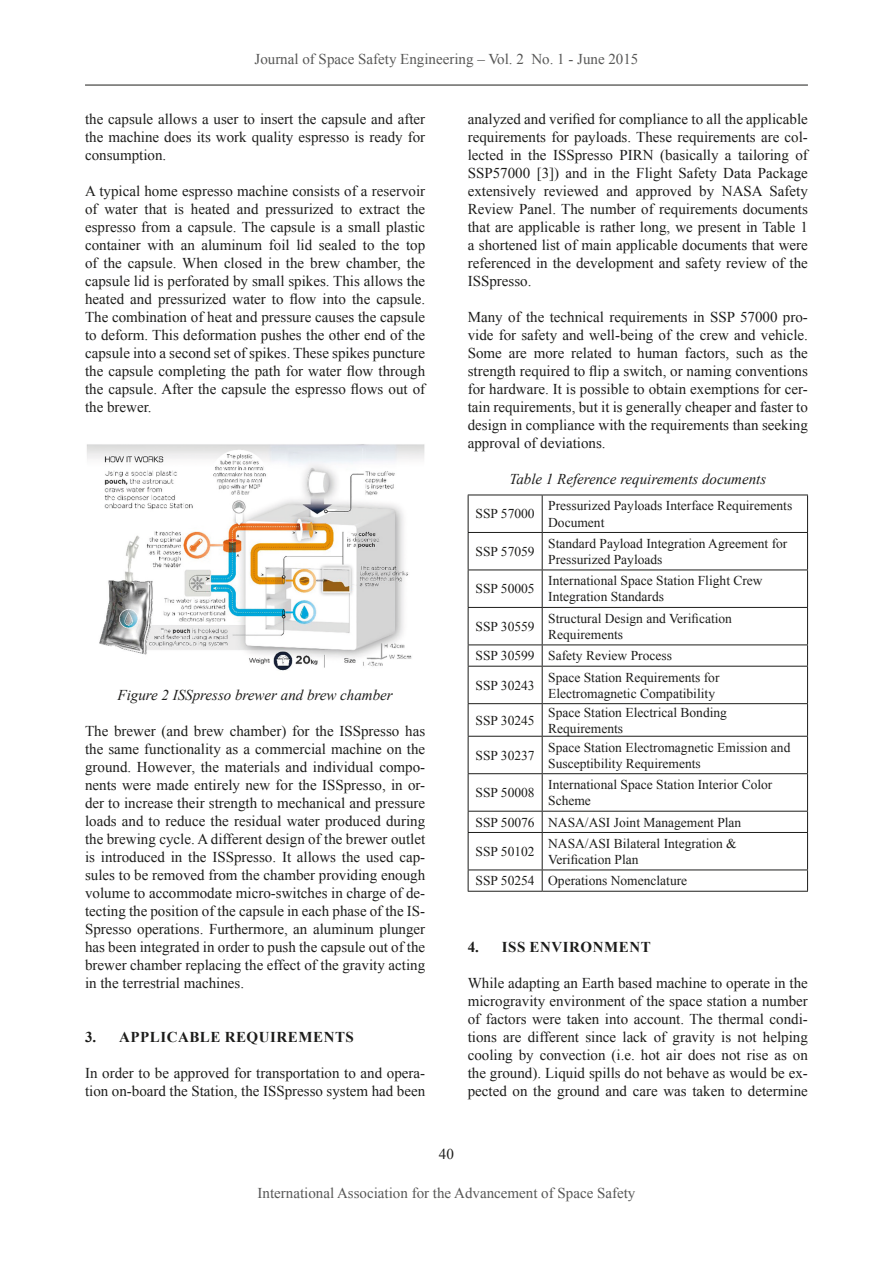
<style>
.page{position:relative;width:893px;height:1263px;background:#fff}
.page>*{position:absolute;margin:0;border:0;box-sizing:border-box;transform-origin:0 0}
.t1{font:15px/18px "Times New Roman";color:#1d1d1b;text-align:justify}
.t2{font:15px "Times New Roman";color:#575756}
.t3{font:italic 15px "Times New Roman";color:#1d1d1b}
.Titles{font:700 15px "Times New Roman";letter-spacing:.035em;color:#1d1d1b}
.Contenuto_tabella{font:13.5px/16.2px "Times New Roman";color:#1d1d1b}
</style>
<div class="page">
<img style="left:87px;top:444px;width:338px;height:227px">
<hr style="left:468px;top:495px;width:74px;height:1px;background:#1d1d1b">
<hr style="left:468px;top:495px;width:1px;height:37px;background:#1d1d1b">
<hr style="left:542px;top:495px;width:266px;height:1px;background:#1d1d1b">
<hr style="left:542px;top:495px;width:1px;height:37px;background:#1d1d1b">
<hr style="left:807px;top:495px;width:1px;height:37px;background:#1d1d1b">
<hr style="left:468px;top:532px;width:74px;height:1px;background:#1d1d1b">
<hr style="left:468px;top:533px;width:1px;height:37px;background:#1d1d1b">
<hr style="left:542px;top:532px;width:266px;height:1px;background:#1d1d1b">
<hr style="left:542px;top:533px;width:1px;height:37px;background:#1d1d1b">
<hr style="left:807px;top:533px;width:1px;height:37px;background:#1d1d1b">
<hr style="left:468px;top:570px;width:74px;height:1px;background:#1d1d1b">
<hr style="left:468px;top:570px;width:1px;height:37px;background:#1d1d1b">
<hr style="left:542px;top:570px;width:266px;height:1px;background:#1d1d1b">
<hr style="left:542px;top:570px;width:1px;height:37px;background:#1d1d1b">
<hr style="left:807px;top:570px;width:1px;height:37px;background:#1d1d1b">
<hr style="left:468px;top:607px;width:74px;height:1px;background:#1d1d1b">
<hr style="left:468px;top:608px;width:1px;height:36px;background:#1d1d1b">
<hr style="left:542px;top:607px;width:266px;height:1px;background:#1d1d1b">
<hr style="left:542px;top:608px;width:1px;height:36px;background:#1d1d1b">
<hr style="left:807px;top:608px;width:1px;height:36px;background:#1d1d1b">
<hr style="left:468px;top:644px;width:74px;height:1px;background:#1d1d1b">
<svg style="left:468px;top:645px;width:1px;height:21px"></svg>
<hr style="left:542px;top:644px;width:266px;height:1px;background:#1d1d1b">
<svg style="left:542px;top:645px;width:1px;height:21px"></svg>
<svg style="left:807px;top:645px;width:1px;height:21px"></svg>
<hr style="left:468px;top:666px;width:74px;height:1px;background:#1d1d1b">
<hr style="left:468px;top:666px;width:1px;height:37px;background:#1d1d1b">
<hr style="left:542px;top:666px;width:266px;height:1px;background:#1d1d1b">
<hr style="left:542px;top:666px;width:1px;height:37px;background:#1d1d1b">
<hr style="left:807px;top:666px;width:1px;height:37px;background:#1d1d1b">
<hr style="left:468px;top:703px;width:74px;height:1px;background:#1d1d1b">
<hr style="left:468px;top:704px;width:1px;height:32px;background:#1d1d1b">
<hr style="left:542px;top:703px;width:266px;height:1px;background:#1d1d1b">
<hr style="left:542px;top:704px;width:1px;height:32px;background:#1d1d1b">
<hr style="left:807px;top:704px;width:1px;height:32px;background:#1d1d1b">
<hr style="left:468px;top:736px;width:74px;height:1px;background:#1d1d1b">
<hr style="left:468px;top:737px;width:1px;height:36px;background:#1d1d1b">
<hr style="left:542px;top:736px;width:266px;height:1px;background:#1d1d1b">
<hr style="left:542px;top:737px;width:1px;height:36px;background:#1d1d1b">
<hr style="left:807px;top:737px;width:1px;height:36px;background:#1d1d1b">
<hr style="left:468px;top:773px;width:74px;height:1px;background:#1d1d1b">
<hr style="left:468px;top:774px;width:1px;height:37px;background:#1d1d1b">
<hr style="left:542px;top:773px;width:266px;height:1px;background:#1d1d1b">
<hr style="left:542px;top:774px;width:1px;height:37px;background:#1d1d1b">
<hr style="left:807px;top:774px;width:1px;height:37px;background:#1d1d1b">
<hr style="left:468px;top:811px;width:74px;height:1px;background:#1d1d1b">
<svg style="left:468px;top:811px;width:1px;height:21px"></svg>
<hr style="left:542px;top:811px;width:266px;height:1px;background:#1d1d1b">
<svg style="left:542px;top:811px;width:1px;height:21px"></svg>
<svg style="left:807px;top:811px;width:1px;height:21px"></svg>
<hr style="left:468px;top:832px;width:74px;height:1px;background:#1d1d1b">
<hr style="left:468px;top:833px;width:1px;height:36px;background:#1d1d1b">
<hr style="left:542px;top:832px;width:266px;height:1px;background:#1d1d1b">
<hr style="left:542px;top:833px;width:1px;height:36px;background:#1d1d1b">
<hr style="left:807px;top:833px;width:1px;height:36px;background:#1d1d1b">
<hr style="left:468px;top:869px;width:74px;height:1px;background:#1d1d1b">
<svg style="left:468px;top:870px;width:1px;height:21px"></svg>
<hr style="left:542px;top:869px;width:266px;height:1px;background:#1d1d1b">
<svg style="left:542px;top:870px;width:1px;height:21px"></svg>
<svg style="left:807px;top:870px;width:1px;height:21px"></svg>
<hr style="left:468px;top:891px;width:74px;height:1px;background:#1d1d1b">
<hr style="left:542px;top:891px;width:266px;height:1px;background:#1d1d1b">
<hr style="left:85px;top:85px;width:723px;height:1px;background:#1d1d1b">
<p class="t2" style="left:254px;top:48px;width:385px">Journal of Space Safety Engineering – Vol. 2 No. 1 - June 2015</p>
<p class="t1" style="left:85px;top:110px;width:342px">the capsule allows a user to insert the capsule and after the machine does its work quality espresso is ready for consumption.</p>
<p class="t1" style="left:85px;top:182px;width:342px">A typical home espresso machine consists of a reservoir of water that is heated and pressurized to extract the espresso from a capsule. The capsule is a small plastic container with an aluminum foil lid sealed to the top of the capsule. When closed in the brew chamber, the capsule lid is perforated by small spikes. This allows the heated and pressurized water to flow into the capsule.<br>The combination of heat and pressure causes the capsule to deform. This deformation pushes the other end of the capsule into a second set of spikes. These spikes puncture the capsule completing the path for water flow through the capsule. After the capsule the espresso flows out of the brewer.</p>
<p class="t3" style="left:117px;top:685px;width:277px">Figure 2 ISSpresso brewer and brew chamber</p>
<p class="t1" style="left:85px;top:722px;width:342px">The brewer (and brew chamber) for the ISSpresso has the same functionality as a commercial machine on the ground. However, the materials and individual compo&shy;nents were made entirely new for the ISSpresso, in or&shy;der to increase their strength to mechanical and pressure loads and to reduce the residual water produced during the brewing cycle. A different design of the brewer outlet is introduced in the ISSpresso. It allows the used cap&shy;sules to be removed from the chamber providing enough volume to accommodate micro-switches in charge of de&shy;tecting the position of the capsule in each phase of the IS-Spresso operations. Furthermore, an aluminum plunger has been integrated in order to push the capsule out of the brewer chamber replacing the effect of the gravity acting in the terrestrial machines.</p>
<p class="Titles" style="left:85px;top:1026px;width:270px">3. APPLICABLE REQUIREMENTS</p>
<p class="t1" style="left:85px;top:1064px;width:342px">In order to be approved for transportation to and opera&shy;tion on-board the Station, the ISSpresso system had been</p>
<p class="t1" style="left:468px;top:110px;width:342px">analyzed and verified for compliance to all the applicable requirements for payloads. These requirements are col&shy;lected in the ISSpresso PIRN (basically a tailoring of SSP57000 [3]) and in the Flight Safety Data Package extensively reviewed and approved by NASA Safety Review Panel. The number of requirements documents that are applicable is rather long, we present in Table 1 a shortened list of main applicable documents that were referenced in the development and safety review of the ISSpresso.</p>
<p class="t1" style="left:468px;top:308px;width:342px">Many of the technical requirements in SSP 57000 pro&shy;vide for safety and well-being of the crew and vehicle.<br>Some are more related to human factors, such as the strength required to flip a switch, or naming conventions for hardware. It is possible to obtain exemptions for cer&shy;tain requirements, but it is generally cheaper and faster to design in compliance with the requirements than seeking approval of deviations.</p>
<p class="t3" style="left:509px;top:469px;width:258px">Table 1 Reference requirements documents</p>
<p class="Contenuto_tabella" style="left:476px;top:505px;width:61px">SSP 57000</p>
<p class="Contenuto_tabella" style="left:548px;top:497px;width:246px">Pressurized Payloads Interface Requirements<br>Document</p>
<p class="Contenuto_tabella" style="left:476px;top:543px;width:61px">SSP 57059</p>
<p class="Contenuto_tabella" style="left:548px;top:535px;width:241px">Standard Payload Integration Agreement for<br>Pressurized Payloads</p>
<p class="Contenuto_tabella" style="left:476px;top:580px;width:61px">SSP 50005</p>
<p class="Contenuto_tabella" style="left:548px;top:572px;width:216px">International Space Station Flight Crew<br>Integration Standards</p>
<p class="Contenuto_tabella" style="left:476px;top:618px;width:61px">SSP 30559</p>
<p class="Contenuto_tabella" style="left:548px;top:610px;width:185px">Structural Design and Verification<br>Requirements</p>
<p class="Contenuto_tabella" style="left:476px;top:647px;width:61px">SSP 30599</p>
<p class="Contenuto_tabella" style="left:548px;top:647px;width:125px">Safety Review Process</p>
<p class="Contenuto_tabella" style="left:476px;top:676px;width:61px">SSP 30243</p>
<p class="Contenuto_tabella" style="left:548px;top:668px;width:173px">Space Station Requirements for<br>Electromagnetic Compatibility</p>
<p class="Contenuto_tabella" style="left:476px;top:711px;width:61px">SSP 30245</p>
<p class="Contenuto_tabella" style="left:548px;top:703px;width:180px">Space Station Electrical Bonding<br>Requirements</p>
<p class="Contenuto_tabella" style="left:476px;top:747px;width:61px">SSP 30237</p>
<p class="Contenuto_tabella" style="left:548px;top:738px;width:244px">Space Station Electromagnetic Emission and<br>Susceptibility Requirements</p>
<p class="Contenuto_tabella" style="left:476px;top:784px;width:61px">SSP 50008</p>
<p class="Contenuto_tabella" style="left:548px;top:776px;width:226px">International Space Station Interior Color<br>Scheme</p>
<p class="Contenuto_tabella" style="left:476px;top:813px;width:61px">SSP 50076</p>
<p class="Contenuto_tabella" style="left:548px;top:813px;width:195px">NASA/ASI Joint Management Plan</p>
<p class="Contenuto_tabella" style="left:476px;top:843px;width:61px">SSP 50102</p>
<p class="Contenuto_tabella" style="left:548px;top:835px;width:190px">NASA/ASI Bilateral Integration &amp;<br>Verification Plan</p>
<p class="Contenuto_tabella" style="left:476px;top:872px;width:61px">SSP 50254</p>
<p class="Contenuto_tabella" style="left:548px;top:872px;width:141px">Operations Nomenclature</p>
<p class="Titles" style="left:468px;top:936px;width:184px">4. ISS ENVIRONMENT</p>
<p class="t1" style="left:468px;top:974px;width:342px">While adapting an Earth based machine to operate in the microgravity environment of the space station a number of factors were taken into account. The thermal condi&shy;tions are different since lack of gravity is not helping cooling by convection (i.e. hot air does not rise as on the ground). Liquid spills do not behave as would be ex&shy;pected on the ground and care was taken to determine</p>
<p class="t1" style="left:439px;top:1144px;width:16px">40</p>
<p class="t2" style="left:258px;top:1182px;width:379px">International Association for the Advancement of Space Safety</p>
</div>
